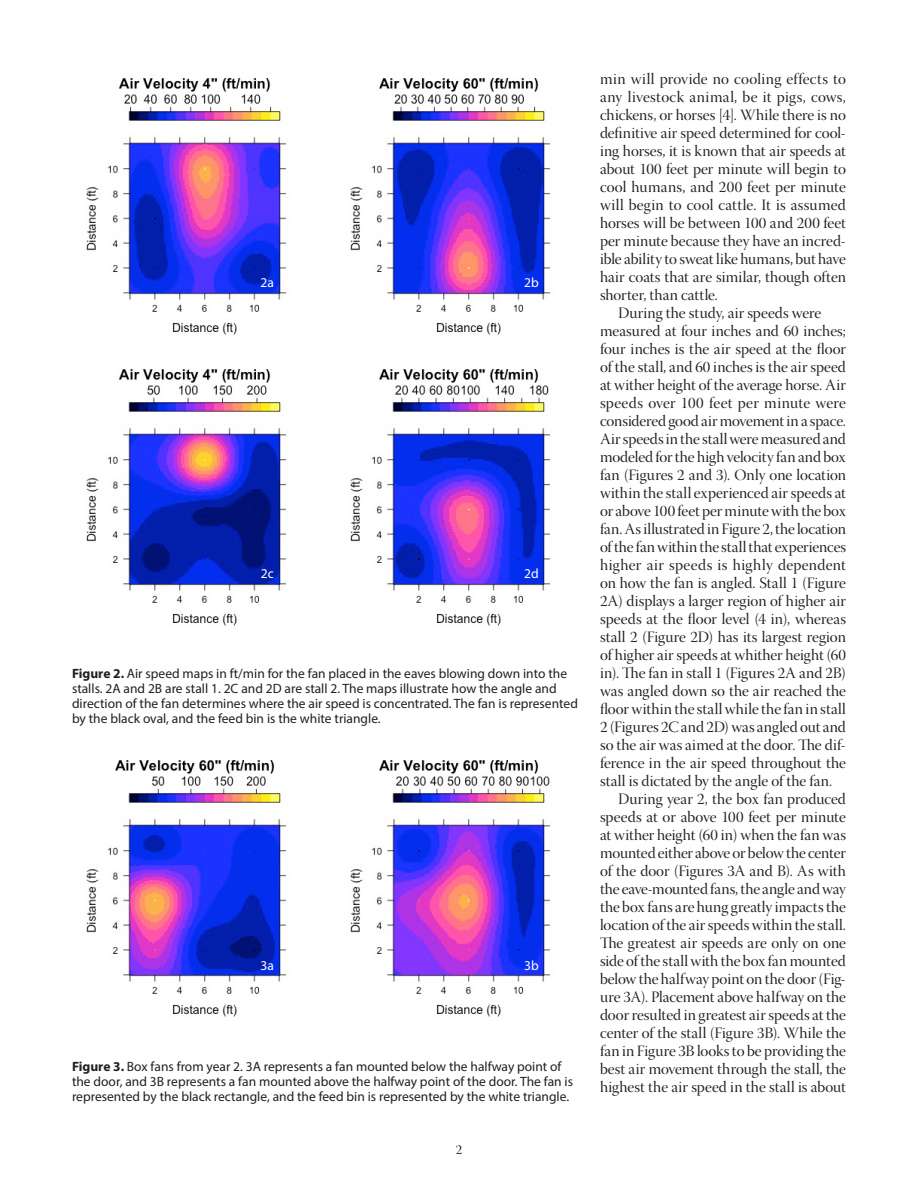
<style>
.page{position:relative;width:918px;height:1188px;background:#fff}
.page>*{position:absolute;margin:0;border:0;box-sizing:border-box;transform-origin:0 0}
.body{font:15.75px/18px "Warnock Pro Disp";letter-spacing:.005em;color:#231f20;text-align:justify}
.table__body{font:13.5px/15px "Myriad Pro";color:#231f20}
.table__body-2{font:13.5px "Myriad Pro";color:#fff}
.t1{font:13.5px "Warnock Pro Disp";color:#231f20}
.s1{font-weight:700}
</style>
<div class="page">
<img style="left:350px;top:78px;width:201px;height:257px">
<img style="left:86px;top:78px;width:201px;height:257px">
<img style="left:350px;top:369px;width:201px;height:257px">
<img style="left:350px;top:760px;width:201px;height:257px">
<img style="left:86px;top:760px;width:201px;height:257px">
<img style="left:86px;top:369px;width:201px;height:257px">
<p class="table__body-2" style="left:261px;top:274px;width:15px">2a</p>
<p class="table__body-2" style="left:261px;top:565px;width:14px">2c</p>
<p class="table__body-2" style="left:524px;top:274px;width:16px">2b</p>
<p class="table__body-2" style="left:524px;top:565px;width:16px">2d</p>
<p class="table__body" style="left:72px;top:665px;width:507px"><span class="s1">Figure 2.</span> Air speed maps in ft/min for the fan placed in the eaves blowing down into the stalls. 2A and 2B are stall 1. 2C and 2D are stall 2. The maps illustrate how the angle and direction of the fan determines where the air speed is concentrated. The fan is represented by the black oval, and the feed bin is the white triangle.</p>
<p class="table__body-2" style="left:261px;top:957px;width:15px">3a</p>
<p class="table__body-2" style="left:524px;top:957px;width:16px">3b</p>
<p class="table__body" style="left:72px;top:1058px;width:503px"><span class="s1">Figure 3.</span> Box fans from year 2. 3A represents a fan mounted below the halfway point of the door, and 3B represents a fan mounted above the halfway point of the door. The fan is represented by the black rectangle, and the feed bin is represented by the white triangle.</p>
<p class="t1" style="left:456px;top:1142px;width:8px">2</p>
<p class="body" style="left:600px;top:71px;width:248px">min will provide no cooling effects to any livestock animal, be it pigs, cows, chickens, or horses [4]. While there is no definitive air speed determined for cool&shy;ing horses, it is known that air speeds at about 100 feet per minute will begin to cool humans, and 200 feet per minute will begin to cool cattle. It is assumed horses will be between 100 and 200 feet per minute because they have an incred&shy;ible ability to sweat like humans, but have hair coats that are similar, though often shorter, than cattle.</p>
<p class="body" style="left:618px;top:305px;width:205px">During the study, air speeds were</p>
<p class="body" style="left:600px;top:323px;width:248px">measured at four inches and 60 inches; four inches is the air speed at the floor of the stall, and 60 inches is the air speed at wither height of the average horse. Air speeds over 100 feet per minute were considered good air movement in a space.<br>Air speeds in the stall were measured and modeled for the high velocity fan and box fan (Figures 2 and 3). Only one location within the stall experienced air speeds at or above 100 feet per minute with the box fan. As illustrated in Figure 2, the location of the fan within the stall that experiences higher air speeds is highly dependent on how the fan is angled. Stall 1 (Figure 2A) displays a larger region of higher air speeds at the floor level (4 in), whereas stall 2 (Figure 2D) has its largest region of higher air speeds at whither height (60 in). The fan in stall 1 (Figures 2A and 2B) was angled down so the air reached the floor within the stall while the fan in stall 2 (Figures 2C and 2D) was angled out and so the air was aimed at the door. The dif&shy;ference in the air speed throughout the stall is dictated by the angle of the fan.</p>
<p class="body" style="left:600px;top:791px;width:248px;text-indent:18px">During year 2, the box fan produced speeds at or above 100 feet per minute at wither height (60 in) when the fan was mounted either above or below the center of the door (Figures 3A and B). As with the eave-mounted fans, the angle and way the box fans are hung greatly impacts the location of the air speeds within the stall.<br>The greatest air speeds are only on one side of the stall with the box fan mounted below the halfway point on the door (Fig&shy;ure 3A). Placement above halfway on the door resulted in greatest air speeds at the center of the stall (Figure 3B). While the fan in Figure 3B looks to be providing the best air movement through the stall, the highest the air speed in the stall is about</p>
</div>
